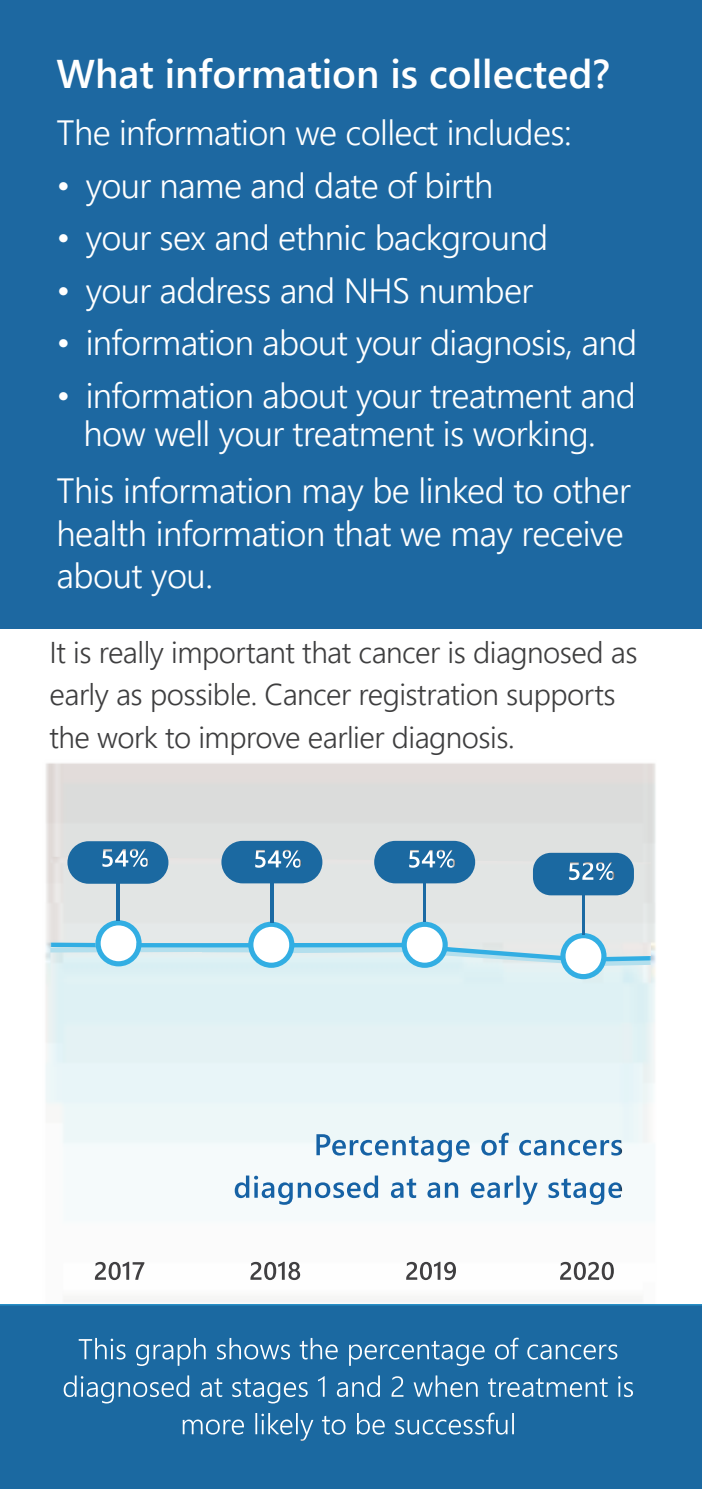
<style>
.page{position:relative;width:702px;height:1489px;background:#fff}
.page>*{position:absolute;margin:0;border:0;box-sizing:border-box;transform-origin:0 0}
.t1{font:600 40px "Segoe UI";color:#fff}
.t2{font:300 35px/42.5px "Segoe UI";letter-spacing:-.02em;color:#fff;text-align:center}
.t3{font:300 30px/42.5px "Segoe UI";letter-spacing:-.015em;color:#3e3e3f}
</style>
<div class="page">
<div style="left:0;top:0;width:701px;height:628px;background:#1d68a1"></div>
<img style="left:45px;top:763px;width:657px;height:725px">
<img style="left:51px;top:856px;width:600px;height:448px">
<img style="left:51px;top:947px;width:153px;height:5px">
<img style="left:448px;top:962px;width:112px;height:2px">
<img style="left:606px;top:961px;width:45px;height:5px">
<img style="left:294px;top:947px;width:108px;height:6px">
<img style="left:51px;top:942px;width:351px;height:5px">
<img style="left:448px;top:944px;width:112px;height:18px">
<img style="left:606px;top:955px;width:45px;height:6px">
<img style="left:560px;top:933px;width:46px;height:46px">
<img style="left:402px;top:921px;width:46px;height:46px">
<img style="left:248px;top:921px;width:46px;height:46px">
<img style="left:95px;top:920px;width:47px;height:46px">
<img style="left:117px;top:883px;width:2px;height:37px">
<img style="left:582px;top:895px;width:2px;height:39px">
<img style="left:533px;top:852px;width:101px;height:43px">
<img style="left:569px;top:862px;width:46px;height:18px">
<img style="left:95px;top:1261px;width:49px;height:18px">
<img style="left:250px;top:1261px;width:50px;height:18px">
<img style="left:406px;top:1261px;width:50px;height:18px">
<img style="left:560px;top:1261px;width:54px;height:18px">
<img style="left:271px;top:883px;width:2px;height:39px">
<img style="left:221px;top:840px;width:101px;height:43px">
<img style="left:67px;top:841px;width:101px;height:42px">
<img style="left:102px;top:848px;width:46px;height:18px">
<img style="left:255px;top:849px;width:46px;height:18px">
<img style="left:424px;top:883px;width:2px;height:38px">
<img style="left:374px;top:840px;width:101px;height:43px">
<img style="left:409px;top:849px;width:46px;height:18px">
<img style="left:316px;top:1132px;width:306px;height:23px">
<div style="left:0;top:1304px;width:701px;height:184px;background:#1b69a1"></div>
<img style="left:79px;top:1337px;width:536px;height:22px">
<p class="t1" style="left:57px;top:36px;width:555px">What information is collected?</p>
<p class="t2" style="left:57px;top:108px;width:517px">The information we collect includes:</p>
<p class="t2" style="left:57px;top:161px;width:438px">• your name and date of birth</p>
<p class="t2" style="left:57px;top:213px;width:493px">• your sex and ethnic background</p>
<p class="t2" style="left:57px;top:266px;width:478px">• your address and NHS number</p>
<p class="t2" style="left:57px;top:318px;width:582px">• information about your diagnosis, and</p>
<p class="t2" style="left:57px;top:373px;width:581px;line-height:37.5px">• information about your treatment and how well your treatment is working.</p>
<p class="t2" style="left:57px;top:466px;width:576px;text-align:left">This information may be linked to other health information that we may receive about you.</p>
<p class="t3" style="left:50px;top:628px;width:590px">It is really important that cancer is diagnosed as early as possible. Cancer registration supports the work to improve earlier diagnosis.</p>
</div>
